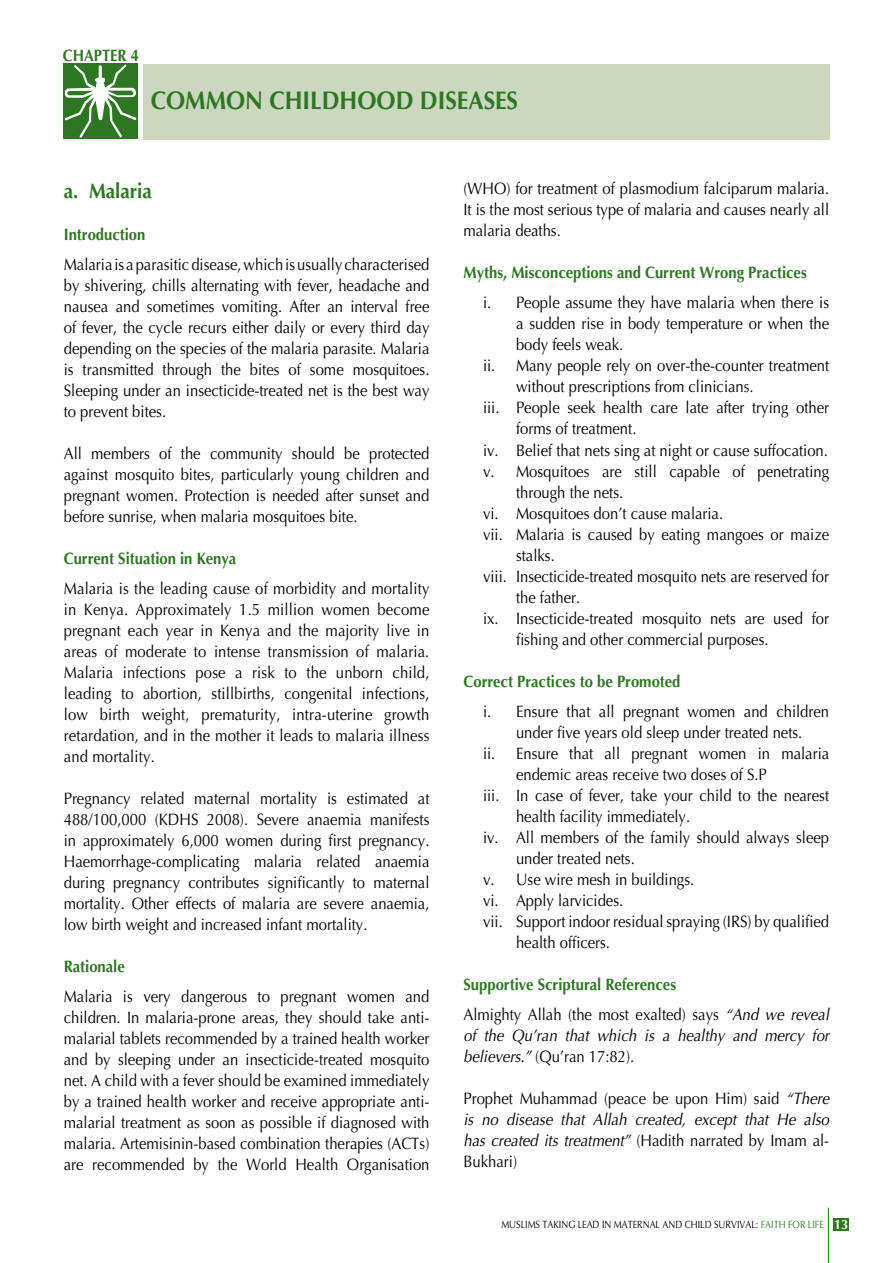
<style>
.page{position:relative;width:893px;height:1263px;background:#fff}
.page>*{position:absolute;margin:0;border:0;box-sizing:border-box;transform-origin:0 0}
.t1{font:700 25.5px "Optima";color:#2d7622;scale:.9 1}
.t2{font:700 21px "Optima";color:#2d7622;scale:.9 1}
.t3{font:16.5px/21px "Optima";color:#000;text-align:justify;scale:.9 1}
.t4{font:italic 16.5px/21px "Optima";color:#000;scale:.9 1}
.t5{font:700 16.5px/30px "Optima";color:#2d7622;scale:.9 1}
.t6{font:700 16.5px "Optima";color:#2d7622;scale:.89 1}
.t7{font:10.5px "Optima";color:#000;scale:.85 1}
.s1{font-weight:700;color:#2d7622}
.s2{font-weight:400;color:#000}
.s3{font-style:italic}
.s4{font-style:normal}
.s5{color:#2d7622}
.s6{font-weight:700;font-size:13.5px;color:#fff}
</style>
<div class="page">
<hr style="left:828px;top:1208px;width:1px;height:55px;background:#2d7622">
<div style="left:833px;top:1219px;width:16px;height:12px;background:#2d7622"></div>
<div style="left:143px;top:64px;width:686px;height:75px;background:#cbd8bf"></div>
<div style="left:63px;top:64px;width:75px;height:75px;background:#2d7622"></div>
<svg style="left:64px;top:64px;width:73px;height:74px"></svg>
<p class="t6" style="left:63px;top:46px;width:86px">CHAPTER 4</p>
<p class="t1" style="left:151px;top:86px;width:410px">COMMON CHILDHOOD DISEASES</p>
<p class="t2" style="left:64px;top:178px;width:100px">a. Malaria</p>
<p class="t3" style="left:64px;top:219px;width:408px;line-height:30px"><span class="s1">Introduction<br></span>Malaria is a parasitic disease, which is usually characterised</p>
<p class="t3" style="left:64px;top:275px;width:408px">by shivering, chills alternating with fever, headache and nausea and sometimes vomiting. After an interval free of fever, the cycle recurs either daily or every third day depending on the species of the malaria parasite. Malaria is transmitted through the bites of some mosquitoes.<br>Sleeping under an insecticide-treated net is the best way to prevent bites.</p>
<p class="t3" style="left:64px;top:443px;width:408px">All members of the community should be protected against mosquito bites, particularly young children and pregnant women. Protection is needed after sunset and before sunrise, when malaria mosquitoes bite.</p>
<p class="t3" style="left:64px;top:543px;width:408px;line-height:30px"><span class="s1">Current Situation in Kenya<br></span>Malaria is the leading cause of morbidity and mortality</p>
<p class="t3" style="left:64px;top:599px;width:408px">in Kenya. Approximately 1.5 million women become pregnant each year in Kenya and the majority live in areas of moderate to intense transmission of malaria.<br>Malaria infections pose a risk to the unborn child, leading to abortion, stillbirths, congenital infections, low birth weight, prematurity, intra-uterine growth retardation, and in the mother it leads to malaria illness and mortality.</p>
<p class="t3" style="left:64px;top:788px;width:408px">Pregnancy related maternal mortality is estimated at 488/100,000 (KDHS 2008). Severe anaemia manifests in approximately 6,000 women during first pregnancy.<br>Haemorrhage-complicating malaria related anaemia during pregnancy contributes significantly to maternal mortality. Other effects of malaria are severe anaemia, low birth weight and increased infant mortality.</p>
<p class="t3" style="left:64px;top:951px;width:408px;line-height:30px"><span class="s1">Rationale<br></span>Malaria is very dangerous to pregnant women and</p>
<p class="t3" style="left:64px;top:1007px;width:408px">children. In malaria-prone areas, they should take anti&shy;malarial tablets recommended by a trained health worker and by sleeping under an insecticide-treated mosquito net. A child with a fever should be examined immediately by a trained health worker and receive appropriate anti&shy;malarial treatment as soon as possible if diagnosed with malaria. Artemisinin-based combination therapies (ACTs) are recommended by the World Health Organisation</p>
<p class="t3" style="left:463px;top:179px;width:408px">(WHO) for treatment of plasmodium falciparum malaria.<br>It is the most serious type of malaria and causes nearly all malaria deaths.</p>
<p class="t5" style="left:483px;top:258px;width:386px;text-indent:-20px">Myths, Misconceptions and Current Wrong Practices<br><span class="s2">i. People assume they have malaria when there is</span></p>
<p class="t3" style="left:516px;top:314px;width:349px">a sudden rise in body temperature or when the</p>
<p class="t3" style="left:516px;top:335px;width:121px">body feels weak.</p>
<p class="t3" style="left:483px;top:356px;width:386px">ii. Many people rely on over-the-counter treatment</p>
<p class="t3" style="left:516px;top:377px;width:266px">without prescriptions from clinicians.</p>
<p class="t3" style="left:483px;top:398px;width:386px">iii. People seek health care late after trying other</p>
<p class="t3" style="left:516px;top:419px;width:135px">forms of treatment.</p>
<p class="t3" style="left:483px;top:440px;width:385px">iv. Belief that nets sing at night or cause suffocation.</p>
<p class="t3" style="left:483px;top:461px;width:386px">v. Mosquitoes are still capable of penetrating</p>
<p class="t3" style="left:516px;top:482px;width:121px">through the nets.</p>
<p class="t3" style="left:483px;top:503px;width:268px">vi. Mosquitoes don’t cause malaria.</p>
<p class="t3" style="left:483px;top:524px;width:386px">vii. Malaria is caused by eating mangoes or maize</p>
<p class="t3" style="left:516px;top:545px;width:45px">stalks.</p>
<p class="t3" style="left:483px;top:566px;width:386px">viii. Insecticide-treated mosquito nets are reserved for</p>
<p class="t3" style="left:516px;top:587px;width:73px">the father.</p>
<p class="t3" style="left:483px;top:608px;width:386px">ix. Insecticide-treated mosquito nets are used for</p>
<p class="t3" style="left:516px;top:629px;width:282px">fishing and other commercial purposes.</p>
<p class="t3" style="left:483px;top:666px;width:386px;line-height:30px;text-indent:-20px"><span class="s1">Correct Practices to be Promoted<br></span>i. Ensure that all pregnant women and children</p>
<p class="t3" style="left:516px;top:722px;width:320px">under five years old sleep under treated nets.</p>
<p class="t3" style="left:483px;top:743px;width:386px">ii. Ensure that all pregnant women in malaria</p>
<p class="t3" style="left:516px;top:764px;width:280px">endemic areas receive two doses of S.P</p>
<p class="t3" style="left:483px;top:785px;width:386px">iii. In case of fever, take your child to the nearest</p>
<p class="t3" style="left:516px;top:806px;width:195px">health facility immediately.</p>
<p class="t3" style="left:483px;top:827px;width:386px">iv. All members of the family should always sleep</p>
<p class="t3" style="left:516px;top:848px;width:134px">under treated nets.</p>
<p class="t3" style="left:483px;top:869px;width:236px">v. Use wire mesh in buildings.</p>
<p class="t3" style="left:483px;top:890px;width:157px">vi. Apply larvicides.</p>
<p class="t3" style="left:483px;top:911px;width:386px">vii. Support indoor residual spraying (IRS) by qualified</p>
<p class="t3" style="left:516px;top:932px;width:106px">health officers.</p>
<p class="t3" style="left:463px;top:969px;width:408px;line-height:30px"><span class="s1">Supportive Scriptural References<br></span>Almighty Allah (the most exalted) says <span class="s3">“And we reveal</span></p>
<p class="t4" style="left:463px;top:1025px;width:408px">of the Qu’ran that which is a healthy and mercy for believers.” <span class="s4">(Qu’ran 17:82).</span></p>
<p class="t4" style="left:463px;top:1088px;width:408px;text-align:justify"><span class="s4">Prophet Muhammad (peace be upon Him) said</span> “There is no disease that Allah created, except that He also has created its treatment” <span class="s4">(Hadith narrated by Imam al-Bukhari)</span></p>
<p class="t7" style="left:501px;top:1219px;width:400px">MUSLIMS TAKING LEAD IN MATERNAL AND CHILD SURVIVAL: <span class="s5">FAITH FOR LIFE</span> <span class="s6">13</span></p>
</div>
